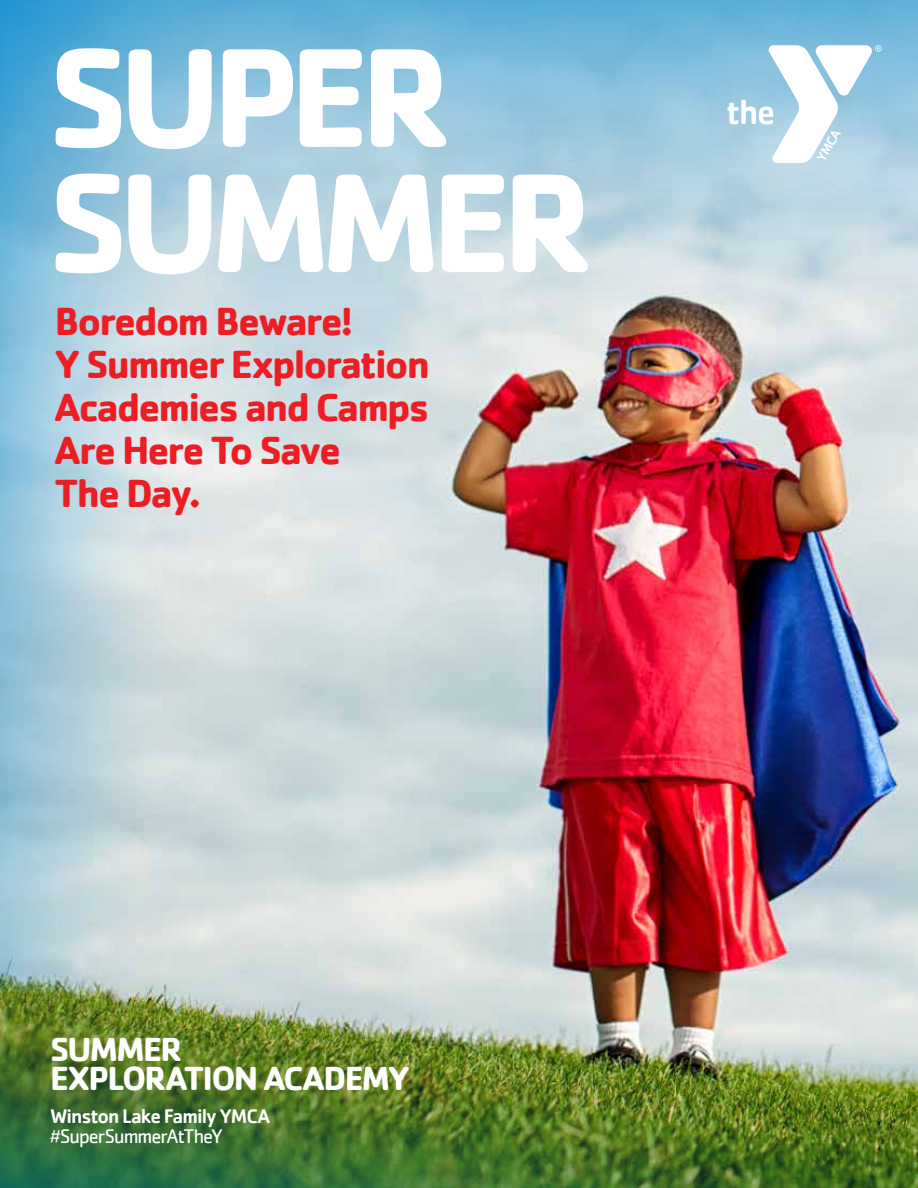
<style>
.page{position:relative;width:918px;height:1188px;background:#fff}
.page>*{position:absolute;margin:0;border:0;box-sizing:border-box;transform-origin:0 0}
.t1{font:700 146.1px/125.2px "Cachet";letter-spacing:-.065em;color:#fff}
.t2{font:700 40.5px/43px "Cachet";letter-spacing:-.05em;color:#ed1d24}
.t3{font:700 34.5px/28.5px "Cachet";letter-spacing:-.05em;color:#fff}
.t4{font:500 20.4px "Cachet";letter-spacing:-.05em;color:#fff}
.t5{font:20.4px "Cachet";letter-spacing:-.05em;color:#fff}
</style>
<div class="page">
<img style="left:492px;top:685px;width:426px;height:297px">
<img style="left:0;top:982px;width:918px;height:206px">
<img style="left:492px;top:0;width:426px;height:685px">
<svg style="left:0;top:0;width:492px;height:1046px;background:#b6d0d7"></svg>
<svg style="left:728px;top:45px;width:154px;height:118px"></svg>
<h1 class="t1" style="left:48px;top:30px;width:549px">SUPER<br>SUMMER</h1>
<p class="t2" style="left:55px;top:298px;width:377px">Boredom Beware!<br>Y Summer Exploration<br>Academies and Camps<br>Are Here To Save<br>The Day.</p>
<p class="t3" style="left:50px;top:1034px;width:361px">SUMMER<br>EXPLORATION ACADEMY</p>
<p class="t4" style="left:50px;top:1103px;width:222px">Winston Lake Family YMCA</p>
<p class="t5" style="left:50px;top:1125px;width:174px">#SuperSummerAtTheY</p>
</div>
